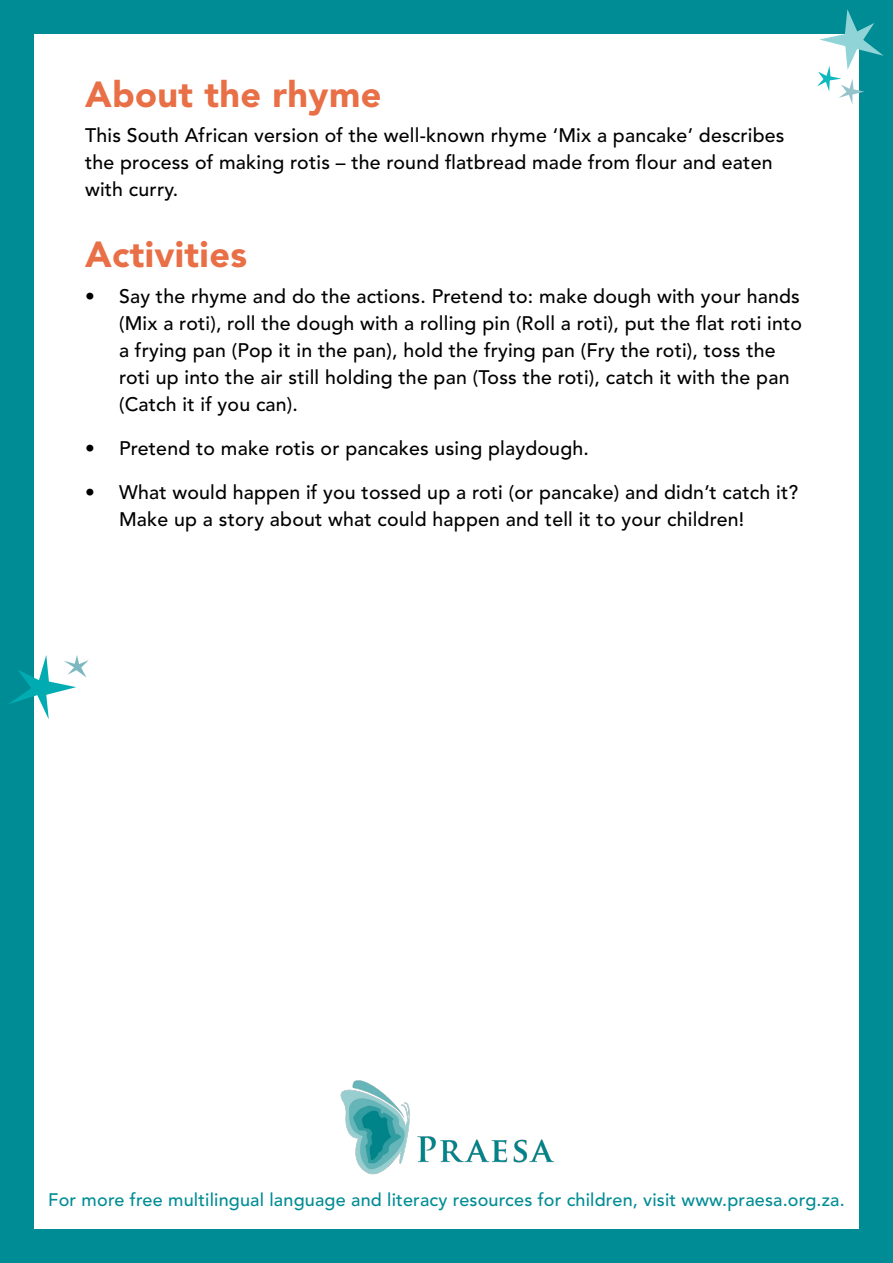
<style>
.page{position:relative;width:893px;height:1263px;background:#008c95}
.page>*{position:absolute;margin:0;border:0;box-sizing:border-box;transform-origin:0 0}
.t1{font:900 36px "Avenir LT Std";letter-spacing:.01em;color:#e86f46}
.t2{font:500 19.5px/27px "Avenir LT Std";letter-spacing:.01em;color:#000}
.t3{font:500 18px "Avenir LT Std";letter-spacing:.01em;color:#008c95}
</style>
<div class="page">
<div style="left:34px;top:34px;width:825px;height:1195px;background:#fff"></div>
<img style="left:340px;top:1080px;width:213px;height:95px">
<svg style="left:817px;top:9px;width:67px;height:95px"></svg>
<svg style="left:9px;top:655px;width:80px;height:64px"></svg>
<h1 class="t1" style="left:85px;top:72px;width:298px">About the rhyme</h1>
<p class="t2" style="left:85px;top:122px;width:701px">This South African version of the well-known rhyme ‘Mix a pancake’ describes the process of making rotis – the round flatbread made from flour and eaten with curry.</p>
<h1 class="t1" style="left:85px;top:233px;width:163px">Activities</h1>
<p class="t2" style="left:119px;top:283px;width:684px;text-indent:-34px">• Say the rhyme and do the actions. Pretend to: make dough with your hands (Mix a roti), roll the dough with a rolling pin (Roll a roti), put the flat roti into a frying pan (Pop it in the pan), hold the frying pan (Fry the roti), toss the roti up into the air still holding the pan (Toss the roti), catch it with the pan (Catch it if you can).</p>
<p class="t2" style="left:85px;top:435px;width:505px">• Pretend to make rotis or pancakes using playdough.</p>
<p class="t2" style="left:119px;top:479px;width:681px;text-indent:-34px">• What would happen if you tossed up a roti (or pancake) and didn’t catch it?<br>Make up a story about what could happen and tell it to your children!</p>
<p class="t3" style="left:48px;top:1189px;width:798px">For more free multilingual language and literacy resources for children, visit www.praesa.org.za.</p>
</div>
